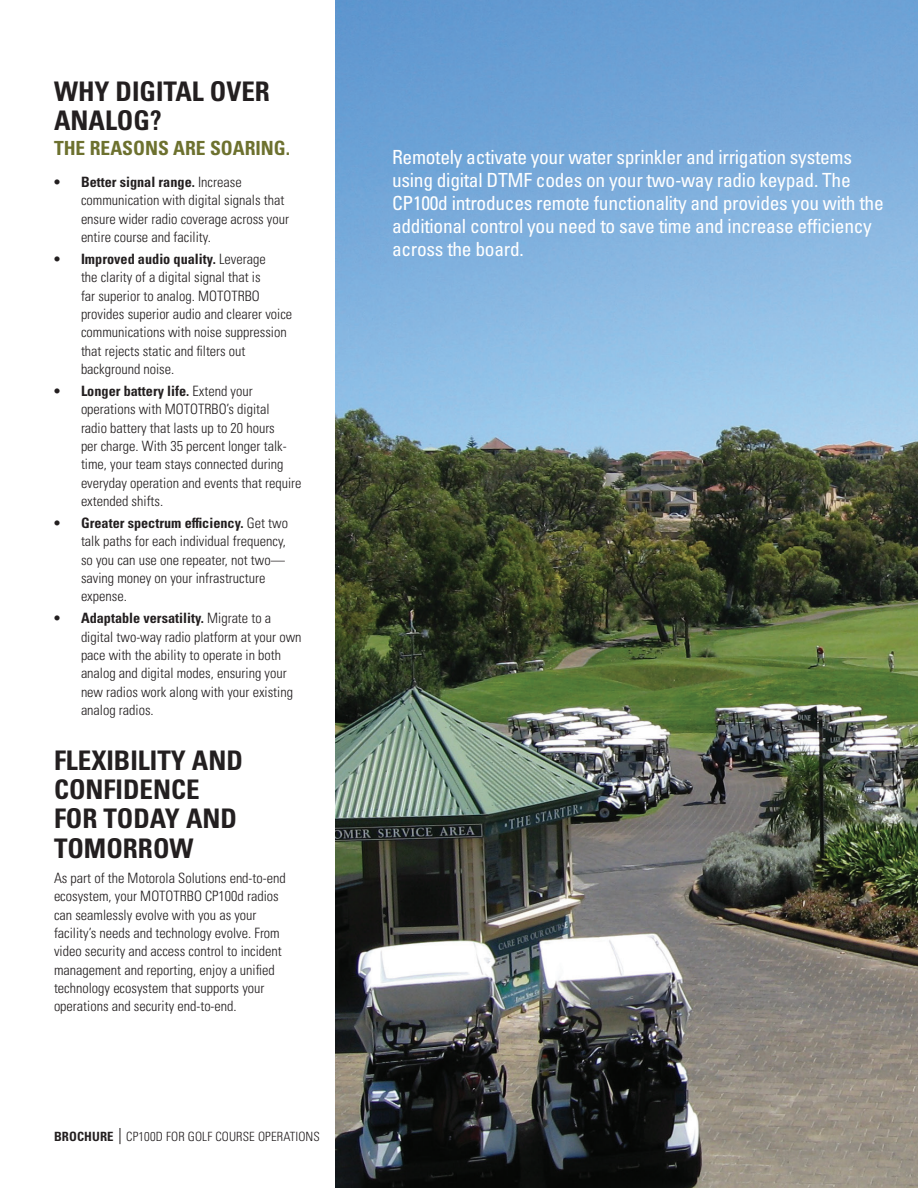
<style>
.page{position:relative;width:918px;height:1188px;background:#fff}
.page>*{position:absolute;margin:0;border:0;box-sizing:border-box;transform-origin:0 0}
.t1{font:700 condensed 27px/29.2px "Univers LT Pro";color:#231f20}
.t2{font:condensed 19.5px/22.8px "Univers LT Pro";letter-spacing:-.015em;color:#fff}
.t3{font:700 condensed 19.5px "Univers LT Pro";color:#6d712f}
.t4{font:300 condensed 14.25px/18.3px "Univers LT Pro";color:#231f20}
.t5{font:300 condensed 12.75px "Univers LT Pro";letter-spacing:.01em;color:#231f20}
.s1{font-weight:700}
</style>
<div class="page">
<img style="left:335px;top:0;width:583px;height:1188px">
<svg style="left:120px;top:1128px;width:1px;height:16px"></svg>
<h1 class="t1" style="left:54px;top:76px;width:217px">WHY DIGITAL OVER<br>ANALOG?</h1>
<h2 class="t3" style="left:54px;top:136px;width:238px">THE REASONS ARE SOARING.</h2>
<p class="t4" style="left:81px;top:172px;width:210px;text-indent:-27px"><span class="s1">• Better signal range.</span> Increase communication with digital signals that ensure wider radio coverage across your entire course and facility.</p>
<p class="t4" style="left:81px;top:249px;width:213px;text-indent:-27px"><span class="s1">• Improved audio quality.</span> Leverage<br>the clarity of a digital signal that is<br>far superior to analog. MOTOTRBO provides superior audio and clearer voice communications with noise suppression that rejects static and filters out background noise.</p>
<p class="t4" style="left:81px;top:381px;width:222px;text-indent:-27px"><span class="s1">• Longer battery life.</span> Extend your operations with MOTOTRBO’s digital<br>radio battery that lasts up to 20 hours<br>per charge. With 35 percent longer talk&shy;time, your team stays connected during everyday operation and events that require extended shifts.</p>
<p class="t4" style="left:81px;top:513px;width:209px;text-indent:-27px"><span class="s1">• Greater spectrum efficiency.</span> Get two talk paths for each individual frequency, so you can use one repeater, not two— saving money on your infrastructure expense.</p>
<p class="t4" style="left:81px;top:608px;width:222px;text-indent:-27px"><span class="s1">• Adaptable versatility.</span> Migrate to a digital two-way radio platform at your own pace with the ability to operate in both analog and digital modes, ensuring your new radios work along with your existing analog radios.</p>
<h1 class="t1" style="left:54px;top:745px;width:190px">FLEXIBILITY AND<br>CONFIDENCE<br>FOR TODAY AND<br>TOMORROW</h1>
<p class="t4" style="left:54px;top:868px;width:233px">As part of the Motorola Solutions end-to-end ecosystem, your MOTOTRBO CP100d radios can seamlessly evolve with you as your facility’s needs and technology evolve. From video security and access control to incident management and reporting, enjoy a unified technology ecosystem that supports your operations and security end-to-end.</p>
<p class="t5" style="left:54px;top:1128px;width:267px"><span class="s1">BROCHURE</span> CP100D FOR GOLF COURSE OPERATIONS</p>
<p class="t2" style="left:392px;top:145px;width:493px">Remotely activate your water sprinkler and irrigation systems using digital DTMF codes on your two-way radio keypad. The CP100d introduces remote functionality and provides you with the additional control you need to save time and increase efficiency across the board.</p>
</div>
